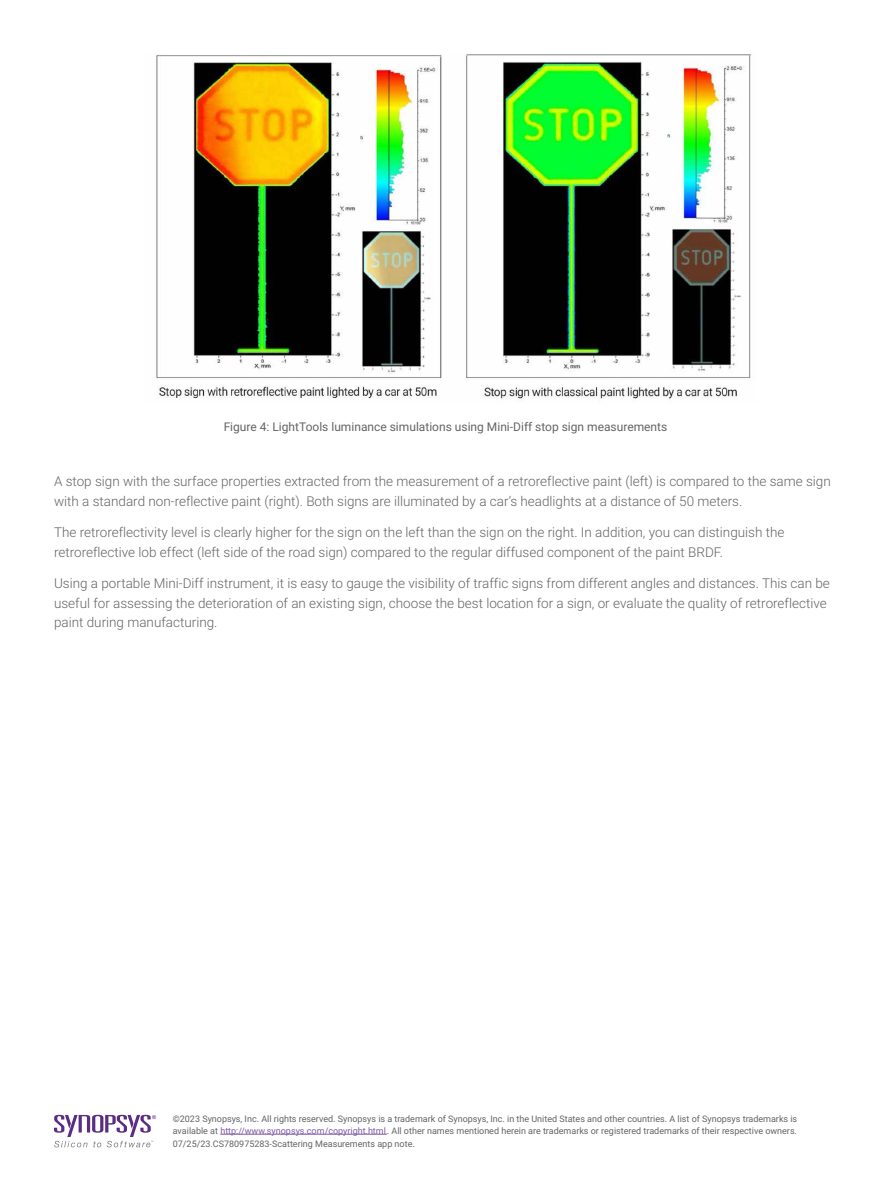
<style>
.page{position:relative;width:891px;height:1188px;background:#fff}
.page>*{position:absolute;margin:0;border:0;box-sizing:border-box;transform-origin:0 0}
.BODY_COPY{font:300 13.5px/19.5px "Roboto";color:#636466}
.FIGURE_CAPTION{font:12px "Roboto";color:#636466}
.t1{font:9px/12px "Roboto";color:#636466}
.s1{color:#7f58a5}
</style>
<div class="page">
<svg style="left:54px;top:1115px;width:102px;height:32px"></svg>
<hr style="left:220px;top:1134px;width:167px;height:1px;background:#7f58a5">
<img style="left:156px;top:54px;width:596px;height:345px">
<p class="FIGURE_CAPTION" style="left:224px;top:418px;width:445px">Figure 4: LightTools luminance simulations using Mini-Diff stop sign measurements</p>
<p class="BODY_COPY" style="left:54px;top:471px;width:778px">A stop sign with the surface properties extracted from the measurement of a retroreflective paint (left) is compared to the same sign with a standard non-reflective paint (right). Both signs are illuminated by a car’s headlights at a distance of 50 meters.</p>
<p class="BODY_COPY" style="left:54px;top:522px;width:732px">The retroreflectivity level is clearly higher for the sign on the left than the sign on the right. In addition, you can distinguish the retroreflective lob effect (left side of the road sign) compared to the regular diffused component of the paint BRDF.</p>
<p class="BODY_COPY" style="left:54px;top:573px;width:777px">Using a portable Mini-Diff instrument, it is easy to gauge the visibility of traffic signs from different angles and distances. This can be useful for assessing the deterioration of an existing sign, choose the best location for a sign, or evaluate the quality of retroreflective paint during manufacturing.</p>
<p class="t1" style="left:173px;top:1112px;width:626px">©2023 Synopsys, Inc. All rights reserved. Synopsys is a trademark of Synopsys, Inc. in the United States and other countries. A list of Synopsys trademarks is available at <span class="s1">http://www.synopsys.com/copyright.html</span>. All other names mentioned herein are trademarks or registered trademarks of their respective owners.</p>
<p class="t1" style="left:173px;top:1137px;width:244px">07/25/23.CS780975283-Scattering Measurements app note.</p>
</div>
